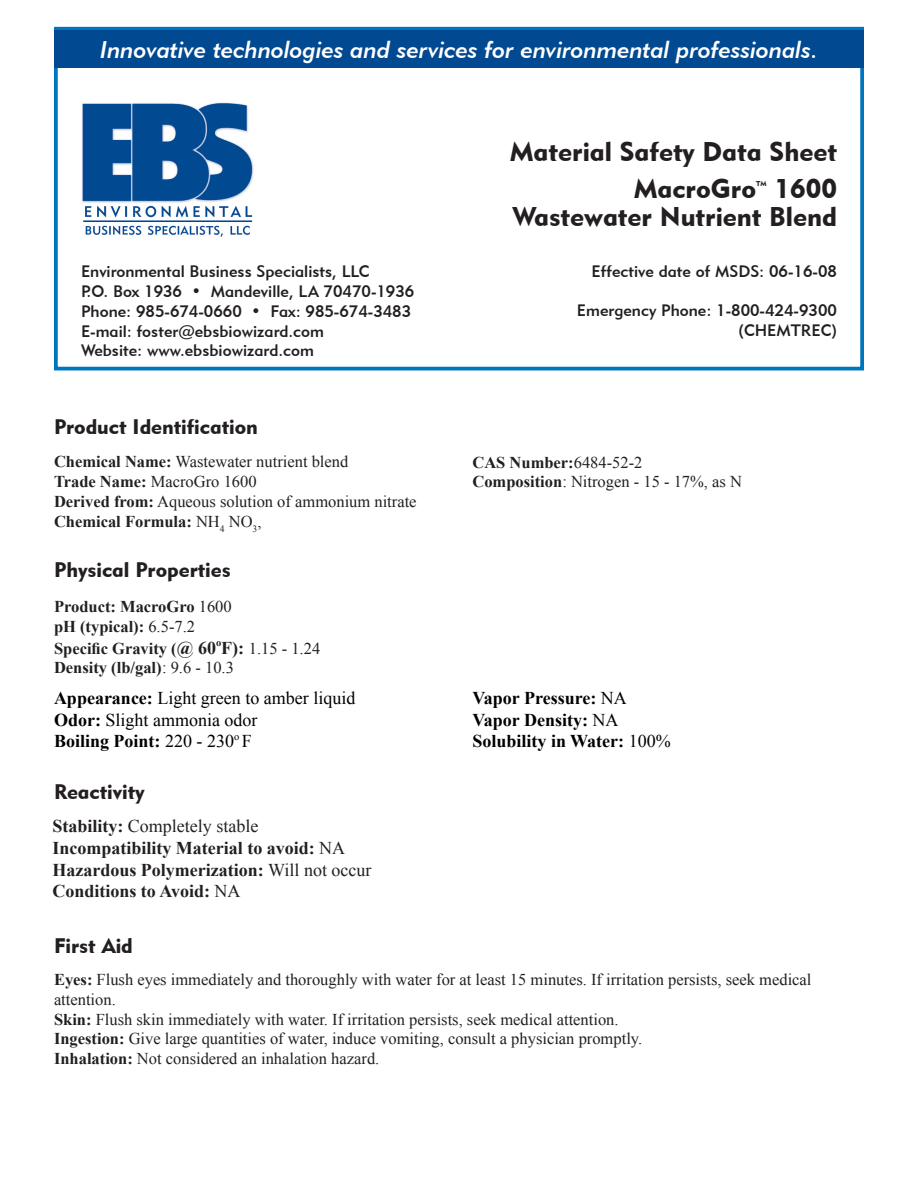
<style>
.page{position:relative;width:918px;height:1188px;background:#fff}
.page>*{position:absolute;margin:0;border:0;box-sizing:border-box;transform-origin:0 0}
.t1{font:27px/37.8px "Geometric 415 BT Black A";color:#231f20}
.t2{font:24px "Geometric 415 BT Medium Italic A";color:#fff}
.t3{font:21px "Geometric 415 BT Black A";color:#231f20}
.t4{font:700 18px/21.6px "Times New Roman";color:#231f20}
.t5{font:18px/21.6px "Times New Roman";color:#000}
.t6{font:700 18px/21.6px "Times New Roman";color:#000}
.t7{font:16.5px/19.8px "Times New Roman";color:#231f20}
.t8{font:16.5px/19.8px "Geometric 415 BT Medium A";color:#231f20}
.t9{font:700 16.5px/19.8px "Times New Roman";color:#231f20}
.t10{font:7.05px "Geometric 415 BT Black A";color:#231f20}
.s1{font-weight:700}
.s2{font-weight:400}
.s3{font-size:18px}
</style>
<div class="page">
<div style="left:54px;top:27px;width:810px;height:343px;border:4px solid #0075bf"></div>
<div style="left:54px;top:30px;width:810px;height:38px;background:#014990"></div>
<img style="left:82px;top:102px;width:172px;height:135px">
<h2 class="t2" style="left:100px;top:35px;width:719px">Innovative technologies and services for environmental professionals.</h2>
<p class="t8" style="left:81px;top:261px;width:335px">Environmental Business Specialists, LLC<br>P.O. Box 1936 • Mandeville, LA 70470-1936<br>Phone: 985-674-0660 • Fax: 985-674-3483<br>E-mail: foster@ebsbiowizard.com<br>Website: www.ebsbiowizard.com</p>
<p class="t3" style="left:54px;top:414px;width:205px">Product Identification</p>
<p class="t7" style="left:54px;top:452px;width:364px"><span class="s1">Chemical Name:</span> Wastewater nutrient blend<br><span class="s1">Trade Name:</span> MacroGro 1600<br><span class="s1">Derived from:</span> Aqueous solution of ammonium nitrate <span class="s1">Chemical Formula:</span> NH<sub>4</sub> NO<sub>3</sub>,</p>
<p class="t3" style="left:54px;top:557px;width:178px">Physical Properties</p>
<p class="t9" style="left:54px;top:596px;width:179px">Product: MacroGro <span class="s2">1600 </span>pH (typical): <span class="s2">6.5-7.2</span></p>
<p class="t9" style="left:54px;top:638px;width:268px">Specific Gravity (<span class="s3">@ 60</span><sup>o</sup><span class="s3">F):</span> <span class="s2">1.15 - 1.24<br></span>Density (lb/gal) <span class="s2">: 9.6 - 10.3</span></p>
<p class="t5" style="left:54px;top:687px;width:303px"><span class="s1">Appearance:</span> Light green to amber liquid<br><span class="s1">Odor:</span> Slight ammonia odor<br><span class="s1">Boiling Point:</span> 220 - 230<sup>o</sup> F</p>
<p class="t3" style="left:54px;top:779px;width:92px">Reactivity</p>
<p class="t4" style="left:52px;top:815px;width:321px">Stability: <span class="s2">Completely stable </span>Incompatibility Material to avoid: <span class="s2">NA </span>Hazardous Polymerization: <span class="s2">Will not occur </span>Conditions to Avoid: <span class="s2">NA</span></p>
<h1 class="t1" style="left:634px;top:132px;width:205px;text-indent:-124px">Material Safety Data Sheet<br>MacroGro</h1>
<h1 class="t1" style="left:512px;top:175px;width:326px;line-height:27.9px;text-align:right">1600<br>Wastewater Nutrient Blend</h1>
<p class="t10" style="left:756px;top:179px;width:12px">TM</p>
<p class="t8" style="left:592px;top:261px;width:247px">Effective date of MSDS: 06-16-08</p>
<p class="t8" style="left:577px;top:300px;width:262px;text-align:right">Emergency Phone: 1-800-424-9300 (CHEMTREC)</p>
<p class="t7" style="left:472px;top:452px;width:271px"><span class="s1">CAS Number:</span>6484-52-2<br><span class="s1">Composition</span>: Nitrogen - 15 - 17%, as N</p>
<p class="t6" style="left:472px;top:687px;width:200px">Vapor Pressure: <span class="s2">NA<br></span>Vapor Density: <span class="s2">NA<br></span>Solubility in Water: <span class="s2">100%</span></p>
<p class="t3" style="left:54px;top:933px;width:80px">First Aid</p>
<p class="t7" style="left:54px;top:969px;width:759px"><span class="s1">Eyes:</span> Flush eyes immediately and thoroughly with water for at least 15 minutes. If irritation persists, seek medical attention.<br><span class="s1">Skin:</span> Flush skin immediately with water. If irritation persists, seek medical attention.<br><span class="s1">Ingestion:</span> Give large quantities of water, induce vomiting, consult a physician promptly.<br><span class="s1">Inhalation:</span> Not considered an inhalation hazard.</p>
</div>
